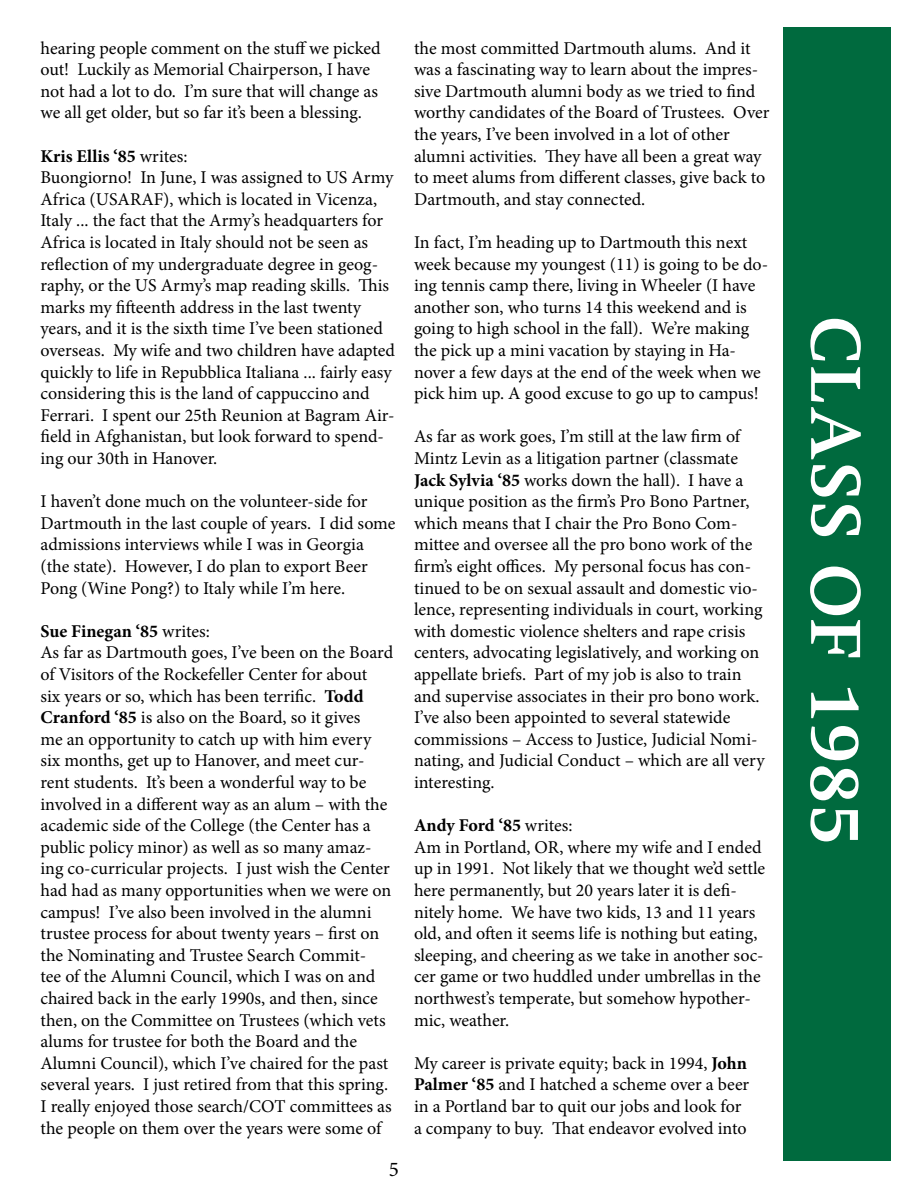
<style>
.page{position:relative;width:918px;height:1188px;background:#fff}
.page>*{position:absolute;margin:0;border:0;box-sizing:border-box;transform-origin:0 0}
.t1{font:700 72px "Swift LT Std";letter-spacing:.03em;color:#fff}
.t2{font:21px "Minion Pro";color:#000}
.t3{font:18px/21.6px "Minion Pro";letter-spacing:-.005em;color:#000}
.s1{font-weight:700}
</style>
<div class="page">
<div style="left:783px;top:27px;width:108px;height:1134px;background:#006a3e"></div>
<p class="t3" style="left:40px;top:37px;width:342px">hearing people comment on the stuff we picked out! Luckily as Memorial Chairperson, I have not had a lot to do. I’m sure that will change as we all get older, but so far it’s been a blessing.</p>
<p class="t3" style="left:40px;top:145px;width:356px"><span class="s1">Kris Ellis ‘85</span> writes:<br>Buongiorno! In June, I was assigned to US Army Africa (USARAF), which is located in Vicenza, Italy ... the fact that the Army’s headquarters for Africa is located in Italy should not be seen as reflection of my undergraduate degree in geog&shy;raphy, or the US Army’s map reading skills. This marks my fifteenth address in the last twenty years, and it is the sixth time I’ve been stationed overseas. My wife and two children have adapted quickly to life in Repubblica Italiana ... fairly easy considering this is the land of cappuccino and Ferrari. I spent our 25th Reunion at Bagram Air&shy;field in Afghanistan, but look forward to spend&shy;ing our 30th in Hanover.</p>
<p class="t3" style="left:40px;top:491px;width:357px">I haven’t done much on the volunteer-side for Dartmouth in the last couple of years. I did some admissions interviews while I was in Georgia (the state). However, I do plan to export Beer Pong (Wine Pong?) to Italy while I’m here.</p>
<p class="t3" style="left:40px;top:620px;width:354px"><span class="s1">Sue Finegan ‘85</span> writes:<br>As far as Dartmouth goes, I’ve been on the Board of Visitors of the Rockefeller Center for about<br>six years or so, which has been terrific. <span class="s1">Todd Cranford ‘85</span> is also on the Board, so it gives<br>me an opportunity to catch up with him every six months, get up to Hanover, and meet cur&shy;rent students. It’s been a wonderful way to be involved in a different way as an alum – with the academic side of the College (the Center has a public policy minor) as well as so many amaz&shy;ing co-curricular projects. I just wish the Center had had as many opportunities when we were on campus! I’ve also been involved in the alumni trustee process for about twenty years – first on the Nominating and Trustee Search Commit-<br>tee of the Alumni Council, which I was on and chaired back in the early 1990s, and then, since then, on the Committee on Trustees (which vets alums for trustee for both the Board and the Alumni Council), which I’ve chaired for the past several years. I just retired from that this spring.<br>I really enjoyed those search/COT committees as the people on them over the years were some of</p>
<p class="t2" style="left:389px;top:1155px;width:12px">5</p>
<p class="t3" style="left:414px;top:37px;width:357px">the most committed Dartmouth alums. And it was a fascinating way to learn about the impres&shy;sive Dartmouth alumni body as we tried to find worthy candidates of the Board of Trustees. Over the years, I’ve been involved in a lot of other alumni activities. They have all been a great way to meet alums from different classes, give back to Dartmouth, and stay connected.</p>
<p class="t3" style="left:414px;top:232px;width:356px">In fact, I’m heading up to Dartmouth this next week because my youngest (11) is going to be do&shy;ing tennis camp there, living in Wheeler (I have another son, who turns 14 this weekend and is going to high school in the fall). We’re making the pick up a mini vacation by staying in Ha&shy;nover a few days at the end of the week when we pick him up. A good excuse to go up to campus!</p>
<p class="t3" style="left:414px;top:426px;width:352px">As far as work goes, I’m still at the law firm of Mintz Levin as a litigation partner (classmate <span class="s1">Jack Sylvia ‘85</span> works down the hall). I have a unique position as the firm’s Pro Bono Partner, which means that I chair the Pro Bono Com&shy;mittee and oversee all the pro bono work of the firm’s eight offices. My personal focus has con&shy;tinued to be on sexual assault and domestic vio&shy;lence, representing individuals in court, working with domestic violence shelters and rape crisis centers, advocating legislatively, and working on appellate briefs. Part of my job is also to train and supervise associates in their pro bono work.<br>I’ve also been appointed to several statewide commissions – Access to Justice, Judicial Nomi&shy;nating, and Judicial Conduct – which are all very interesting.</p>
<p class="t3" style="left:414px;top:815px;width:353px"><span class="s1">Andy Ford ‘85</span> writes:<br>Am in Portland, OR, where my wife and I ended up in 1991. Not likely that we thought we’d settle here permanently, but 20 years later it is defi&shy;nitely home. We have two kids, 13 and 11 years old, and often it seems life is nothing but eating, sleeping, and cheering as we take in another soc&shy;cer game or two huddled under umbrellas in the northwest’s temperate, but somehow hypother&shy;mic, weather.</p>
<p class="t3" style="left:414px;top:1052px;width:337px">My career is private equity; back in 1994, <span class="s1">John Palmer ‘85</span> and I hatched a scheme over a beer in a Portland bar to quit our jobs and look for a company to buy. That endeavor evolved into</p>
<h1 class="t1" style="left:875px;top:316px;width:529px;rotate:90deg">CLASS OF 1985</h1>
</div>
